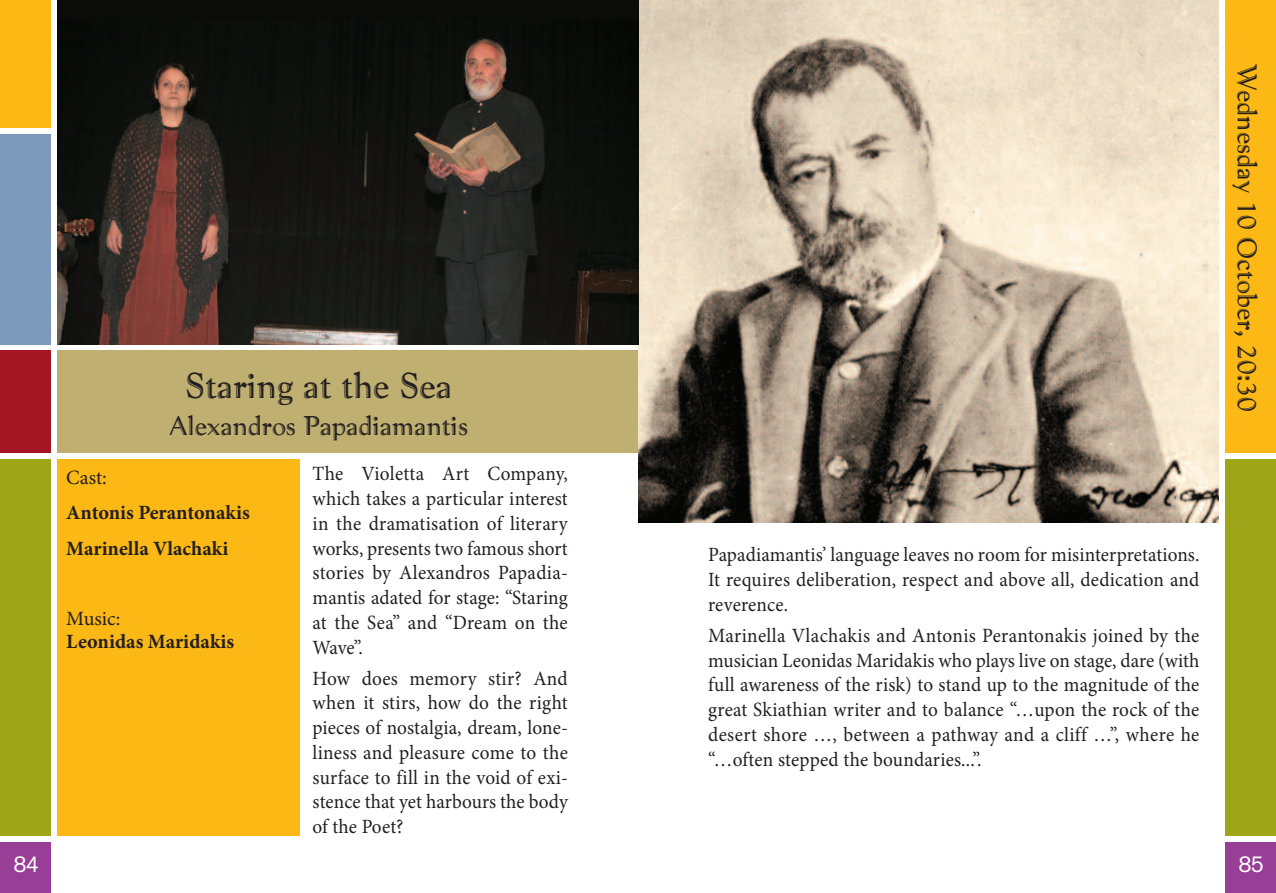
<style>
.page{position:relative;width:1276px;height:893px;background:#fff}
.page>*{position:absolute;margin:0;border:0;box-sizing:border-box;transform-origin:0 0}
.t1{font:36px "PF Venture Engraved";color:#231f20}
.t2{font:27px "PF Venture Engraved";color:#231f20}
.t3{font:22.5px "PF Akzidenz";color:#fff}
.t4{font:20.25px/24.8px "Minion Pro";letter-spacing:.01em;color:#231f20;text-align:justify;scale:.95 1}
.t5{font:700 20.25px/35.3px "Minion Pro";color:#231f20}
.t6{font:20.25px "Minion Pro";letter-spacing:.01em;color:#231f20}
</style>
<div class="page">
<img style="left:638px;top:0;width:580px;height:522px">
<div style="left:1225px;top:0;width:51px;height:453px;background:#fcb814"></div>
<div style="left:1225px;top:459px;width:51px;height:377px;background:#9da618"></div>
<div style="left:1225px;top:842px;width:51px;height:51px;background:#983e97"></div>
<img style="left:57px;top:0;width:581px;height:344px">
<div style="left:0;top:0;width:51px;height:128px;background:#fcb814"></div>
<div style="left:0;top:134px;width:51px;height:210px;background:#7c98bb"></div>
<div style="left:0;top:351px;width:51px;height:102px;background:#a51624"></div>
<div style="left:0;top:459px;width:51px;height:377px;background:#9da618"></div>
<div style="left:0;top:842px;width:51px;height:51px;background:#983e97"></div>
<div style="left:57px;top:351px;width:581px;height:102px;background:#bfaf71"></div>
<div style="left:57px;top:459px;width:243px;height:377px;background:#fcb814"></div>
<p class="t3" style="left:14px;top:852px;width:27px">84</p>
<h1 class="t1" style="left:186px;top:364px;width:268px">Staring at the Sea</h1>
<h2 class="t2" style="left:170px;top:410px;width:300px">Alexandros Papadiamantis</h2>
<p class="t6" style="left:66px;top:470px;width:42px">Cast:</p>
<p class="t5" style="left:66px;top:497px;width:185px">Antonis Perantonakis<br>Marinella Vlachaki</p>
<p class="t6" style="left:66px;top:611px;width:56px">Music:</p>
<p class="t5" style="left:66px;top:625px;width:170px">Leonidas Maridakis</p>
<p class="t4" style="left:313px;top:463px;width:270px">the Violetta art Company, which takes a particular interest in the dramatisation of literary works, presents two famous short stories by alexandros Papadia&shy;mantis adated for stage: “staring at the sea” and “Dream on the Wave”.</p>
<p class="t4" style="left:313px;top:668px;width:270px">How does memory stir? and when it stirs, how do the right pieces of nostalgia, dream, lone&shy;liness and pleasure come to the surface to fill in the void of exi&shy;stence that yet harbours the body of the Poet?</p>
<h2 class="t2" style="left:1263px;top:64px;width:349px;rotate:90deg">Wednesday 10 October, 20:30</h2>
<p class="t4" style="left:708px;top:544px;width:519px">Papadiamantis’ language leaves no room for misinterpretations. it requires deliberation, respect and above all, dedication and reverence.</p>
<p class="t4" style="left:708px;top:625px;width:519px">Marinella Vlachakis and antonis Perantonakis joined by the musician Leonidas Maridakis who plays live on stage, dare (with full awareness of the risk) to stand up to the magnitude of the great skiathian writer and to balance “…upon the rock of the desert shore …, between a pathway and a cliff …”, where he “…often stepped the boundaries...”.</p>
<p class="t3" style="left:1238px;top:852px;width:27px">85</p>
</div>
